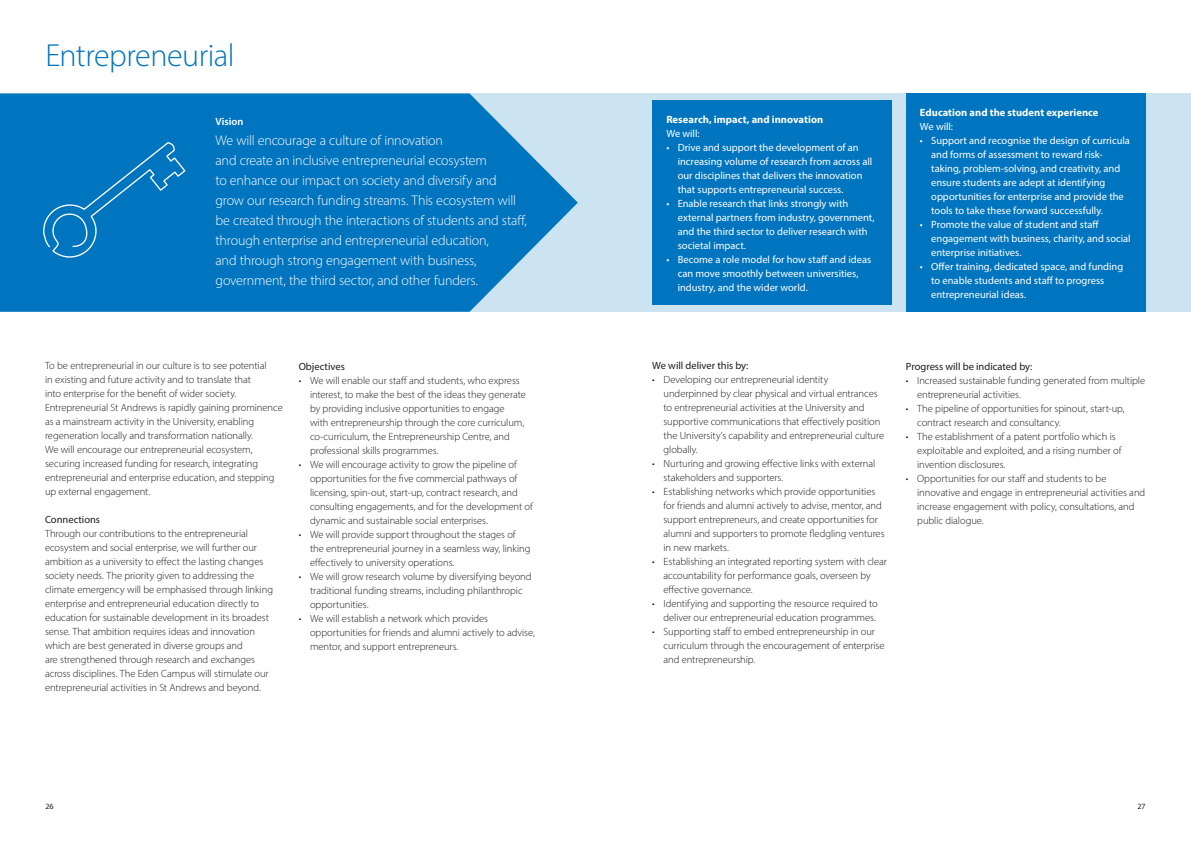
<style>
.page{position:relative;width:1191px;height:842px;background:#fff}
.page>*{position:absolute;margin:0;border:0;box-sizing:border-box;transform-origin:0 0}
.t1{font:300 32px "Myriad Pro";letter-spacing:-.015em;color:#0075bf}
.t2{font:300 14px/20px "Myriad Pro";letter-spacing:-.015em;color:#fff}
.t3{font:300 10.5px/14px "Myriad Pro";letter-spacing:-.005em;color:#1d1d1b}
.Boxed_text{font:10.5px/14px "Myriad Pro";letter-spacing:-.005em;color:#fff}
.Paragraph_heading{font:10.5px "Myriad Pro";letter-spacing:-.005em;color:#1d1d1b}
.Boxed_heading{font:700 10.5px "Myriad Pro";letter-spacing:.005em;color:#fff}
.Paragraph_heading-2{font:600 10.5px "Myriad Pro";color:#fff}
.t4{font:8px "Myriad Pro";color:#1d1d1b}
</style>
<div class="page">
<div style="left:0;top:93px;width:1191px;height:219px;background:#cce3f2"></div>
<svg style="left:0;top:93px;width:578px;height:219px;background:#1681c4"></svg>
<div style="left:652px;top:100px;width:239px;height:205px;background:#0075bf"></div>
<div style="left:905px;top:93px;width:240px;height:219px;background:#0075bf"></div>
<div style="left:43px;top:143px;width:144px;height:124px;background:#0075bf"></div>
<h1 class="t1" style="left:45px;top:36px;width:191px">Entrepreneurial</h1>
<h2 class="Paragraph_heading-2" style="left:215px;top:114px;width:30px">Vision</h2>
<p class="t2" style="left:215px;top:130px;width:313px">We will encourage a culture of innovation<br>and create an inclusive entrepreneurial ecosystem<br>to enhance our impact on society and diversify and grow our research funding streams. This ecosystem will be created through the interactions of students and staff, through enterprise and entrepreneurial education,<br>and through strong engagement with business, government, the third sector, and other funders.</p>
<p class="t3" style="left:45px;top:358px;width:239px">To be entrepreneurial in our culture is to see potential<br>in existing and future activity and to translate that<br>into enterprise for the benefit of wider society.<br>Entrepreneurial St Andrews is rapidly gaining prominence as a mainstream activity in the University, enabling regeneration locally and transformation nationally.<br>We will encourage our entrepreneurial ecosystem, securing increased funding for research, integrating entrepreneurial and enterprise education, and stepping up external engagement.</p>
<h2 class="Paragraph_heading" style="left:45px;top:513px;width:57px">Connections</h2>
<p class="t3" style="left:45px;top:526px;width:229px">Through our contributions to the entrepreneurial ecosystem and social enterprise, we will further our ambition as a university to effect the lasting changes society needs. The priority given to addressing the climate emergency will be emphasised through linking enterprise and entrepreneurial education directly to education for sustainable development in its broadest sense. That ambition requires ideas and innovation which are best generated in diverse groups and<br>are strengthened through research and exchanges across disciplines. The Eden Campus will stimulate our entrepreneurial activities in St Andrews and beyond.</p>
<p class="Paragraph_heading" style="left:299px;top:360px;width:48px">Objectives</p>
<p class="t3" style="left:310px;top:373px;width:217px;text-indent:-11px">• We will enable our staff and students, who express interest, to make the best of the ideas they generate by providing inclusive opportunities to engage<br>with entrepreneurship through the core curriculum, co-curriculum, the Entrepreneurship Centre, and professional skills programmes.</p>
<p class="t3" style="left:310px;top:457px;width:224px;text-indent:-11px">• We will encourage activity to grow the pipeline of opportunities for the five commercial pathways of licensing, spin-out, start-up, contract research, and consulting engagements, and for the development of dynamic and sustainable social enterprises.</p>
<p class="t3" style="left:310px;top:527px;width:222px;text-indent:-11px">• We will provide support throughout the stages of the entrepreneurial journey in a seamless way, linking effectively to university operations.</p>
<p class="t3" style="left:310px;top:569px;width:223px;text-indent:-11px">• We will grow research volume by diversifying beyond traditional funding streams, including philanthropic opportunities.</p>
<p class="t3" style="left:310px;top:611px;width:226px;text-indent:-11px">• We will establish a network which provides opportunities for friends and alumni actively to advise, mentor, and support entrepreneurs.</p>
<h2 class="Boxed_heading" style="left:666px;top:112px;width:158px">Research, impact, and innovation</h2>
<p class="Boxed_text" style="left:666px;top:126px;width:35px">We will:</p>
<p class="Boxed_text" style="left:677px;top:140px;width:196px;text-indent:-11px">• Drive and support the development of an increasing volume of research from across all our disciplines that delivers the innovation that supports entrepreneurial success.</p>
<p class="Boxed_text" style="left:677px;top:196px;width:198px;text-indent:-11px">• Enable research that links strongly with external partners from industry, government, and the third sector to deliver research with societal impact.</p>
<p class="Boxed_text" style="left:677px;top:252px;width:195px;text-indent:-11px">• Become a role model for how staff and ideas can move smoothly between universities, industry, and the wider world.</p>
<h2 class="Boxed_heading" style="left:920px;top:105px;width:180px">Education and the student experience</h2>
<p class="Boxed_text" style="left:920px;top:119px;width:35px">We will:</p>
<p class="Boxed_text" style="left:931px;top:133px;width:200px;text-indent:-11px">• Support and recognise the design of curricula and forms of assessment to reward risk&shy;taking, problem-solving, and creativity, and ensure students are adept at identifying opportunities for enterprise and provide the tools to take these forward successfully.</p>
<p class="Boxed_text" style="left:931px;top:217px;width:201px;text-indent:-11px">• Promote the value of student and staff engagement with business, charity, and social enterprise initiatives.</p>
<p class="Boxed_text" style="left:931px;top:259px;width:193px;text-indent:-11px">• Offer training, dedicated space, and funding to enable students and staff to progress entrepreneurial ideas.</p>
<h2 class="Paragraph_heading" style="left:652px;top:359px;width:98px">We will deliver this by:</h2>
<p class="t3" style="left:663px;top:372px;width:222px;text-indent:-11px">• Developing our entrepreneurial identity underpinned by clear physical and virtual entrances to entrepreneurial activities at the University and supportive communications that effectively position the University’s capability and entrepreneurial culture globally.</p>
<p class="t3" style="left:663px;top:456px;width:213px;text-indent:-11px">• Nurturing and growing effective links with external stakeholders and supporters.</p>
<p class="t3" style="left:663px;top:484px;width:222px;text-indent:-11px">• Establishing networks which provide opportunities for friends and alumni actively to advise, mentor, and support entrepreneurs, and create opportunities for alumni and supporters to promote fledgling ventures in new markets.</p>
<p class="t3" style="left:663px;top:554px;width:225px;text-indent:-11px">• Establishing an integrated reporting system with clear accountability for performance goals, overseen by effective governance.</p>
<p class="t3" style="left:652px;top:596px;width:227px;text-align:right">• Identifying and supporting the resource required to deliver our entrepreneurial education programmes.</p>
<p class="t3" style="left:663px;top:624px;width:222px;text-indent:-11px">• Supporting staff to embed entrepreneurship in our curriculum through the encouragement of enterprise and entrepreneurship.</p>
<p class="Paragraph_heading" style="left:906px;top:360px;width:128px">Progress will be indicated by:</p>
<p class="t3" style="left:917px;top:373px;width:229px;text-indent:-11px">• Increased sustainable funding generated from multiple entrepreneurial activities.</p>
<p class="t3" style="left:917px;top:401px;width:209px;text-indent:-11px">• The pipeline of opportunities for spinout, start-up, contract research and consultancy.</p>
<p class="t3" style="left:917px;top:429px;width:206px;text-indent:-11px">• The establishment of a patent portfolio which is exploitable and exploited, and a rising number of invention disclosures.</p>
<p class="t3" style="left:917px;top:471px;width:230px;text-indent:-11px">• Opportunities for our staff and students to be innovative and engage in entrepreneurial activities and increase engagement with policy, consultations, and public dialogue.</p>
<p class="t4" style="left:45px;top:802px;width:10px">26</p>
<p class="t4" style="left:1137px;top:802px;width:10px">27</p>
</div>
